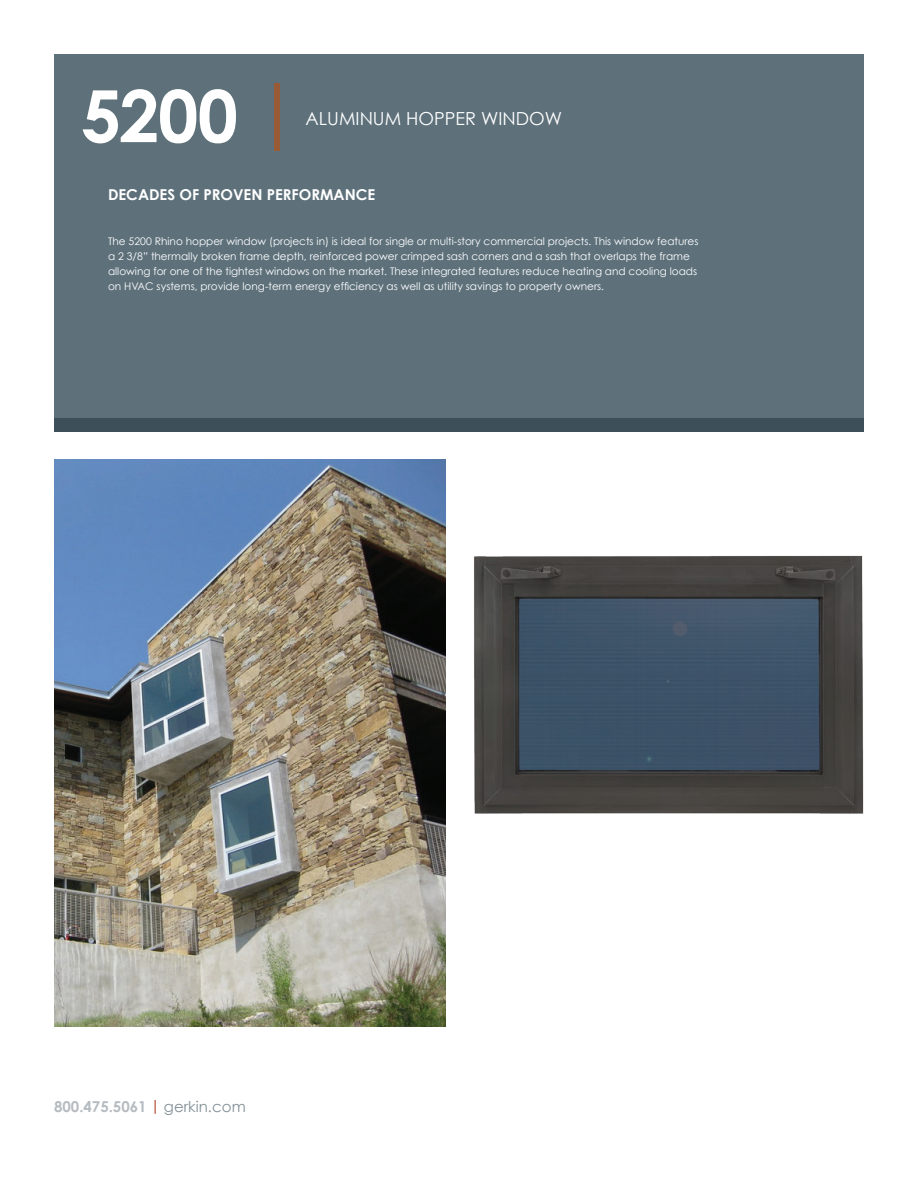
<style>
.page{position:relative;width:918px;height:1188px;background:#fff}
.page>*{position:absolute;margin:0;border:0;box-sizing:border-box;transform-origin:0 0}
.t1{font:700 72px "Century Gothic";color:#fff}
.t2{font:18px "Century Gothic";color:#fff}
.t3{font:700 15px "Century Gothic";color:#fff}
.t4{font:700 15px "Century Gothic";color:#b5bbc0}
.t5{font:10.5px/15px "Century Gothic";color:#fff}
.s1{color:#985b35}
.s2{color:#b54a2d}
.s3{font-weight:400;color:#828f96}
</style>
<div class="page">
<div style="left:54px;top:54px;width:810px;height:378px;background:#5e717b"></div>
<div style="left:54px;top:418px;width:810px;height:14px;background:#3d4f58"></div>
<img style="left:474px;top:555px;width:390px;height:259px">
<img style="left:54px;top:459px;width:392px;height:567px">
<h1 class="t1" style="left:81px;top:71px;width:219px">5200 <span class="s1">|</span></h1>
<h2 class="t2" style="left:306px;top:107px;width:258px">ALUMINUM HOPPER WINDOW</h2>
<h3 class="t3" style="left:108px;top:185px;width:269px">DECADES OF PROVEN PERFORMANCE</h3>
<p class="t5" style="left:108px;top:234px;width:592px">The 5200 Rhino hopper window (projects in) is ideal for single or multi-story commercial projects. This window features a 2 3/8” thermally broken frame depth, reinforced power crimped sash corners and a sash that overlaps the frame allowing for one of the tightest windows on the market. These integrated features reduce heating and cooling loads on HVAC systems, provide long-term energy efficiency as well as utility savings to property owners.</p>
<h3 class="t4" style="left:54px;top:1097px;width:193px">800.475.5061 <span class="s2">|</span> <span class="s3">gerkin.com</span></h3>
</div>
